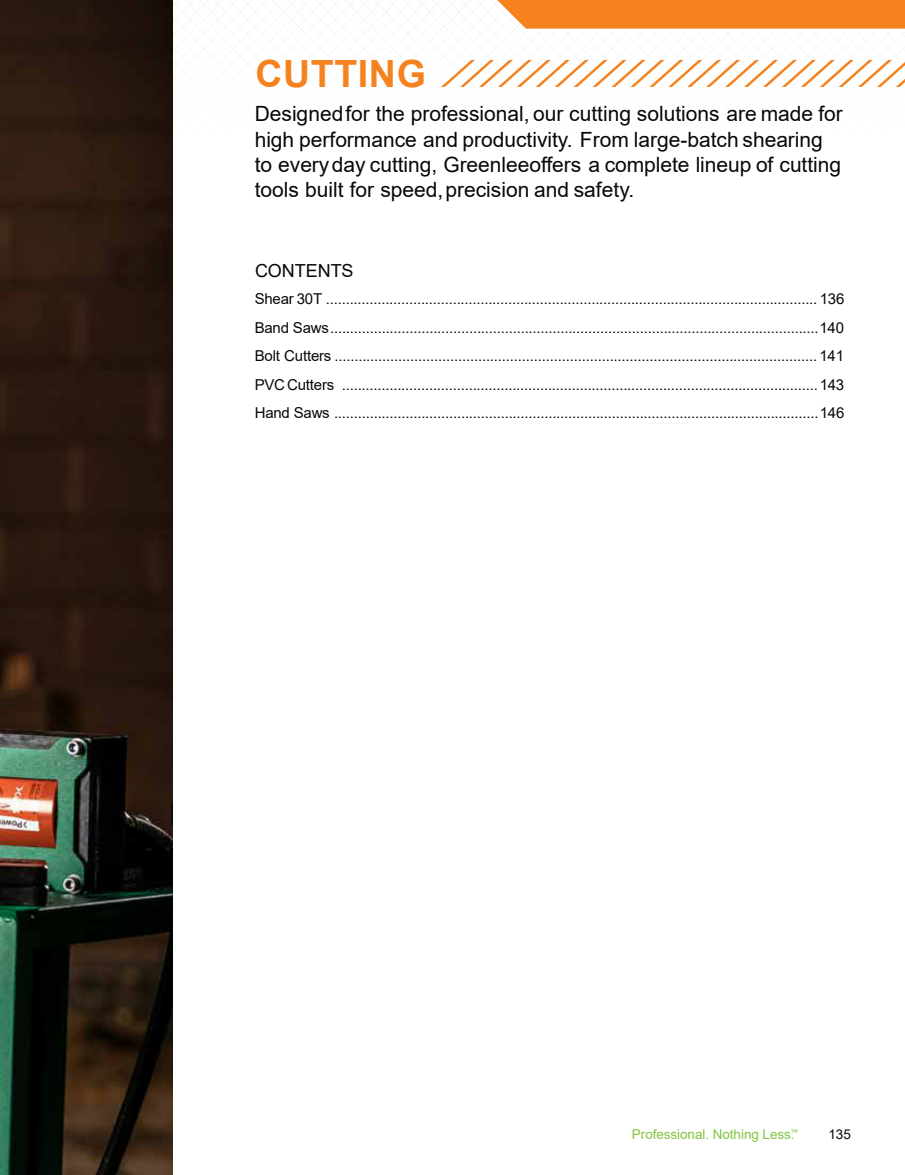
<style>
.page{position:relative;width:905px;height:1175px;background:#fff}
.page>*{position:absolute;margin:0;border:0;box-sizing:border-box;transform-origin:0 0}
.t1{font:37.5px "font 000000002 a 036101";letter-spacing:.015em;color:#f5821f}
.t2{font:21px/25.2px "font 000000002 a 036100";color:#070909}
.t3{font:18px "font 000000002 a 036100";letter-spacing:-.005em;color:#070909}
.t4{font:15px/28.5px "font 000000002 a 036100";letter-spacing:-.015em;color:#070909;text-align:justify}
.t5{font:13.5px "font 000000002 a 036100";letter-spacing:-.005em;color:#83c441}
.t6{font:13.5px "font 000000002 a 036100";color:#070909}
.t7{font:7.8px "font 000000002 a 036100";color:#83c441}
</style>
<div class="page">
<svg style="left:497px;top:0;width:407px;height:29px;background:#f58729"></svg>
<img style="left:0;top:0;width:173px;height:1174px">
<svg style="left:441px;top:60px;width:463px;height:27px"></svg>
<h1 class="t1" style="left:255px;top:53px;width:172px">CUTTING</h1>
<p class="t2" style="left:255px;top:101px;width:589px">Designedfor the professional, our cutting solutions are made for high performance and productivity. From large-batch shearing to everyday cutting, Greenleeoffers a complete lineup of cutting tools built for speed,precision and safety.</p>
<p class="t3" style="left:255px;top:261px;width:100px">CONTENTS</p>
<p class="t4" style="left:255px;top:285px;width:591px">Shear 30T ............................................................................................................................ 136<br>Band Saws...........................................................................................................................140<br>Bolt Cutters ......................................................................................................................... 141<br>PVCCutters ........................................................................................................................ 143<br>Hand Saws ..........................................................................................................................146</p>
<p class="t7" style="left:790px;top:1127px;width:9px">™</p>
<p class="t5" style="left:632px;top:1127px;width:164px">Professional. Nothing Less.</p>
<p class="t6" style="left:828px;top:1127px;width:24px">135</p>
</div>
